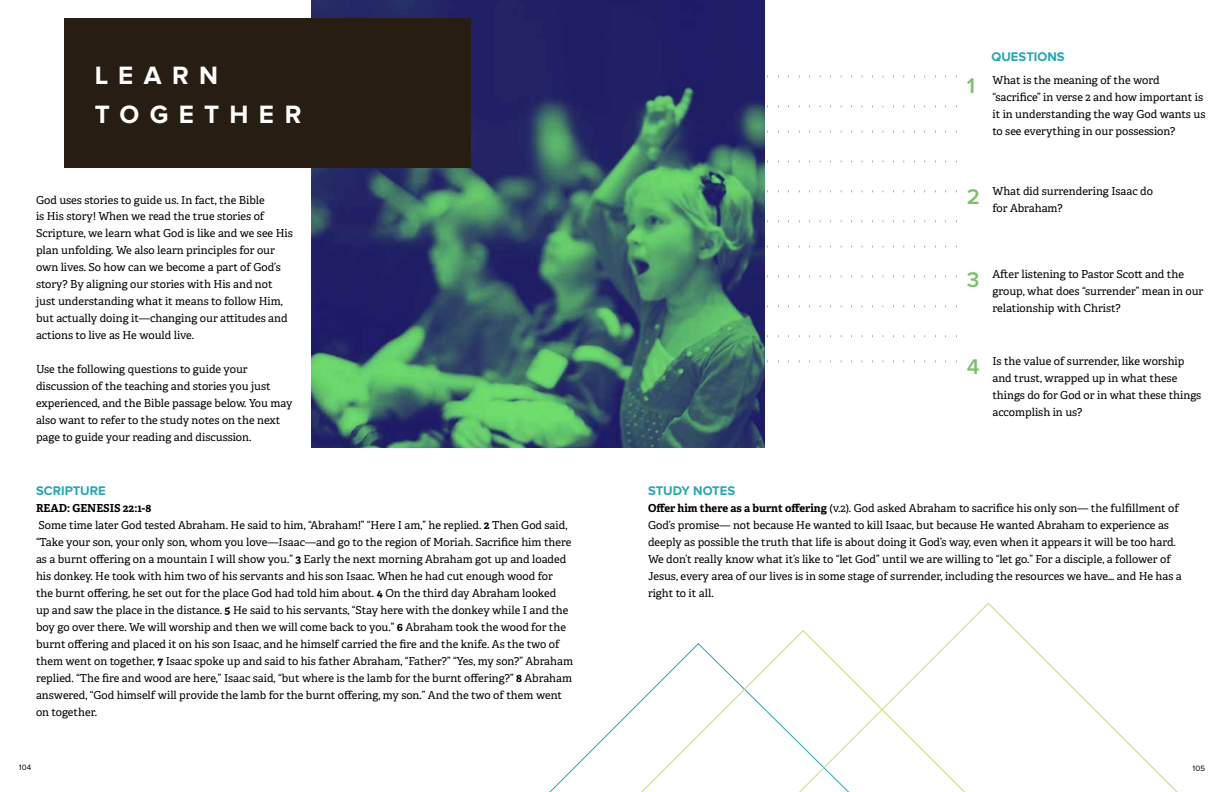
<style>
.page{position:relative;width:1224px;height:792px;background:#fff}
.page>*{position:absolute;margin:0;border:0;box-sizing:border-box;transform-origin:0 0}
.t1{font:700 26px/39.2px "Proxima Nova";letter-spacing:.4em;color:#fff}
.t2{font:600 22px "Proxima Nova";color:#7cc06b}
.t3{font:700 13px "Proxima Nova";color:#23a8b3}
.t4{font:11px/17px "Adelle";color:#000}
.t5{font:8px "Proxima Nova";letter-spacing:.025em;color:#000}
.s1{font-weight:700}
</style>
<div class="page">
<img style="left:311px;top:0;width:454px;height:447px">
<div style="left:65px;top:18px;width:406px;height:150px;background:#281d12"></div>
<svg style="left:778px;top:190px;width:179px;height:2px"></svg>
<svg style="left:778px;top:76px;width:179px;height:2px"></svg>
<svg style="left:778px;top:305px;width:179px;height:2px"></svg>
<svg style="left:778px;top:245px;width:179px;height:2px"></svg>
<svg style="left:778px;top:131px;width:179px;height:2px"></svg>
<svg style="left:778px;top:360px;width:179px;height:2px"></svg>
<svg style="left:778px;top:220px;width:179px;height:2px"></svg>
<svg style="left:778px;top:105px;width:179px;height:2px"></svg>
<svg style="left:778px;top:335px;width:179px;height:2px"></svg>
<svg style="left:778px;top:275px;width:179px;height:2px"></svg>
<svg style="left:778px;top:160px;width:179px;height:2px"></svg>
<svg style="left:549px;top:629px;width:629px;height:163px"></svg>
<h1 class="t1" style="left:95px;top:56px;width:208px">LEARN<br>TOGETHER</h1>
<p class="t4" style="left:36px;top:191px;width:258px">God uses stories to guide us. In fact, the Bible<br>is His story! When we read the true stories of Scripture, we learn what God is like and we see His plan unfolding. We also learn principles for our own lives. So how can we become a part of God’s story? By aligning our stories with His and not just understanding what it means to follow Him, but actually doing it—changing our attitudes and actions to live as He would live.</p>
<p class="t4" style="left:36px;top:361px;width:258px">Use the following questions to guide your discussion of the teaching and stories you just experienced, and the Bible passage below. You may also want to refer to the study notes on the next page to guide your reading and discussion.</p>
<p class="t3" style="left:36px;top:483px;width:71px">SCRIPTURE</p>
<p class="t4" style="left:36px;top:499px;width:539px"><span class="s1">READ: GENESIS 22:1-8<br></span>Some time later God tested Abraham. He said to him, “Abraham!” “Here I am,” he replied. <span class="s1">2</span> Then God said, “Take your son, your only son, whom you love—Isaac—and go to the region of Moriah. Sacrifice him there as a burnt offering on a mountain I will show you.” <span class="s1">3</span> Early the next morning Abraham got up and loaded his donkey. He took with him two of his servants and his son Isaac. When he had cut enough wood for<br>the burnt offering, he set out for the place God had told him about. <span class="s1">4</span> On the third day Abraham looked<br>up and saw the place in the distance. <span class="s1">5</span> He said to his servants, “Stay here with the donkey while I and the boy go over there. We will worship and then we will come back to you.” <span class="s1">6</span> Abraham took the wood for the burnt offering and placed it on his son Isaac, and he himself carried the fire and the knife. As the two of them went on together, <span class="s1">7</span> Isaac spoke up and said to his father Abraham, “Father?” “Yes, my son?” Abraham replied. “The fire and wood are here,” Isaac said, “but where is the lamb for the burnt offering?” <span class="s1">8</span> Abraham answered, “God himself will provide the lamb for the burnt offering, my son.” And the two of them went on together.</p>
<h2 class="t2" style="left:967px;top:73px;width:10px">1</h2>
<p class="t3" style="left:991px;top:50px;width:75px">QUESTIONS</p>
<p class="t4" style="left:992px;top:72px;width:215px">What is the meaning of the word “sacrifice” in verse 2 and how important is it in understanding the way God wants us to see everything in our possession?</p>
<h2 class="t2" style="left:967px;top:184px;width:15px">2</h2>
<p class="t4" style="left:992px;top:182px;width:162px">What did surrendering Isaac do for Abraham?</p>
<h2 class="t2" style="left:967px;top:267px;width:14px">3</h2>
<p class="t4" style="left:992px;top:266px;width:212px">After listening to Pastor Scott and the group, what does “surrender” mean in our relationship with Christ?</p>
<h2 class="t2" style="left:967px;top:354px;width:14px">4</h2>
<p class="t4" style="left:992px;top:352px;width:210px">Is the value of surrender, like worship and trust, wrapped up in what these things do for God or in what these things accomplish in us?</p>
<p class="t3" style="left:648px;top:483px;width:89px">STUDY NOTES</p>
<p class="t4" style="left:648px;top:499px;width:535px"><span class="s1">Offer him there as a burnt offering</span> (v.2). God asked Abraham to sacrifice his only son— the fulfillment of God’s promise— not because He wanted to kill Isaac, but because He wanted Abraham to experience as deeply as possible the truth that life is about doing it God’s way, even when it appears it will be too hard.<br>We don’t really know what it’s like to “let God” until we are willing to “let go.” For a disciple, a follower of Jesus, every area of our lives is in some stage of surrender, including the resources we have… and He has a right to it all.</p>
<p class="t5" style="left:19px;top:763px;width:14px">104</p>
<p class="t5" style="left:1192px;top:764px;width:14px">105</p>
</div>
